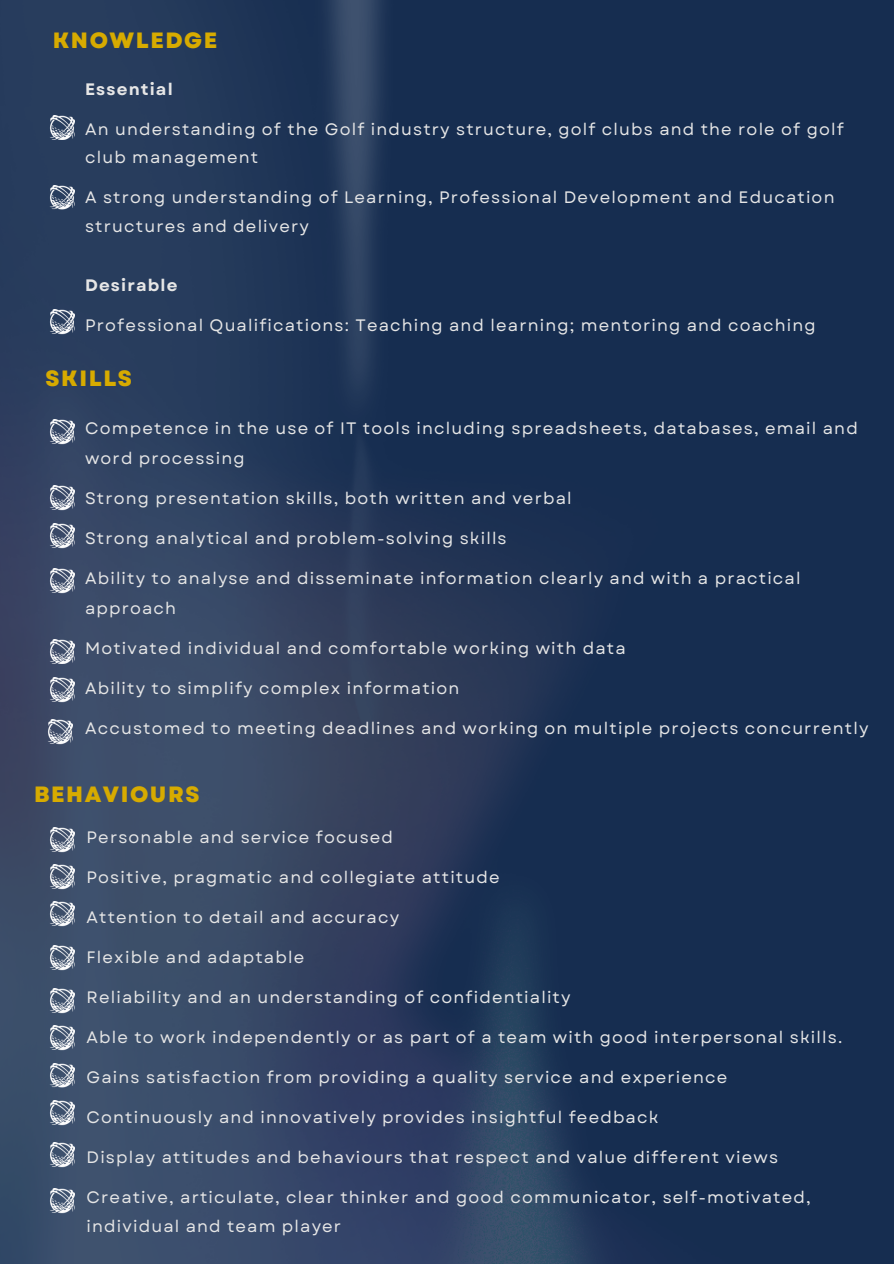
<style>
.page{position:relative;width:894px;height:1264px;background:#fff}
.page>*{position:absolute;margin:0;border:0;box-sizing:border-box;transform-origin:0 0}
.t1{font:800 22.05px "Garet";letter-spacing:.07em;color:#d7ab00}
.t2{font:16.5px/29.5px "Garet";letter-spacing:.07em;color:#e6e6e6}
.t3{font:700 16.5px "Garet";letter-spacing:.07em;color:#e6e6e6}
</style>
<div class="page">
<img style="left:0;top:0;width:893px;height:1263px">
<img style="left:47px;top:185px;width:27px;height:25px">
<img style="left:47px;top:309px;width:27px;height:25px">
<img style="left:47px;top:419px;width:27px;height:25px">
<img style="left:47px;top:485px;width:27px;height:25px">
<img style="left:47px;top:523px;width:27px;height:25px">
<img style="left:47px;top:568px;width:27px;height:25px">
<img style="left:47px;top:639px;width:27px;height:25px">
<img style="left:47px;top:677px;width:27px;height:25px">
<img style="left:46px;top:719px;width:26px;height:25px">
<img style="left:47px;top:827px;width:27px;height:25px">
<img style="left:47px;top:864px;width:27px;height:25px">
<img style="left:47px;top:901px;width:27px;height:25px">
<img style="left:47px;top:945px;width:27px;height:25px">
<img style="left:47px;top:988px;width:27px;height:25px">
<img style="left:47px;top:1025px;width:27px;height:25px">
<img style="left:47px;top:1063px;width:27px;height:24px">
<img style="left:47px;top:1100px;width:27px;height:24px">
<img style="left:47px;top:1142px;width:27px;height:24px">
<img style="left:47px;top:1188px;width:27px;height:25px">
<img style="left:47px;top:115px;width:27px;height:25px">
<p class="t1" style="left:53px;top:25px;width:166px">KNOWLEDGE</p>
<p class="t3" style="left:85px;top:78px;width:89px">Essential</p>
<p class="t2" style="left:85px;top:115px;width:759px">An understanding of the Golf industry structure, golf clubs and the role of golf</p>
<h2 class="t2" style="left:85px;top:142px;width:174px">club management</h2>
<p class="t2" style="left:85px;top:182px;width:750px">A strong understanding of Learning, Professional Development and Education structures and delivery</p>
<p class="t3" style="left:85px;top:273px;width:94px">Desirable</p>
<p class="t2" style="left:85px;top:311px;width:732px">Professional Qualifications: Teaching and learning; mentoring and coaching</p>
<p class="t1" style="left:46px;top:362px;width:88px">SKILLS</p>
<p class="t2" style="left:85px;top:414px;width:774px">Competence in the use of IT tools including spreadsheets, databases, email and word processing</p>
<p class="t2" style="left:85px;top:483px;width:488px">Strong presentation skills, both written and verbal</p>
<p class="t2" style="left:85px;top:523px;width:423px">Strong analytical and problem-solving skills</p>
<h1 class="t2" style="left:85px;top:563px;width:716px">Ability to analyse and disseminate information clearly and with a practical approach</h1>
<p class="t2" style="left:85px;top:633px;width:542px">Motivated individual and comfortable working with data</p>
<p class="t2" style="left:85px;top:673px;width:376px">Ability to simplify complex information</p>
<p class="t2" style="left:85px;top:713px;width:784px">Accustomed to meeting deadlines and working on multiple projects concurrently</p>
<p class="t1" style="left:34px;top:778px;width:167px">BEHAVIOURS</p>
<p class="t2" style="left:87px;top:822px;width:308px">Personable and service focused</p>
<p class="t2" style="left:87px;top:862px;width:414px">Positive, pragmatic and collegiate attitude</p>
<p class="t2" style="left:87px;top:902px;width:314px">Attention to detail and accuracy</p>
<h1 class="t2" style="left:87px;top:942px;width:219px">Flexible and adaptable</h1>
<p class="t2" style="left:87px;top:982px;width:485px">Reliability and an understanding of confidentiality</p>
<p class="t2" style="left:87px;top:1022px;width:757px">Able to work independently or as part of a team with good interpersonal skills.</p>
<p class="t2" style="left:87px;top:1062px;width:642px">Gains satisfaction from providing a quality service and experience</p>
<p class="t2" style="left:87px;top:1102px;width:573px">Continuously and innovatively provides insightful feedback</p>
<p class="t2" style="left:87px;top:1142px;width:692px">Display attitudes and behaviours that respect and value different views</p>
<p class="t2" style="left:87px;top:1182px;width:725px">Creative, articulate, clear thinker and good communicator, self-motivated, individual and team player</p>
</div>
